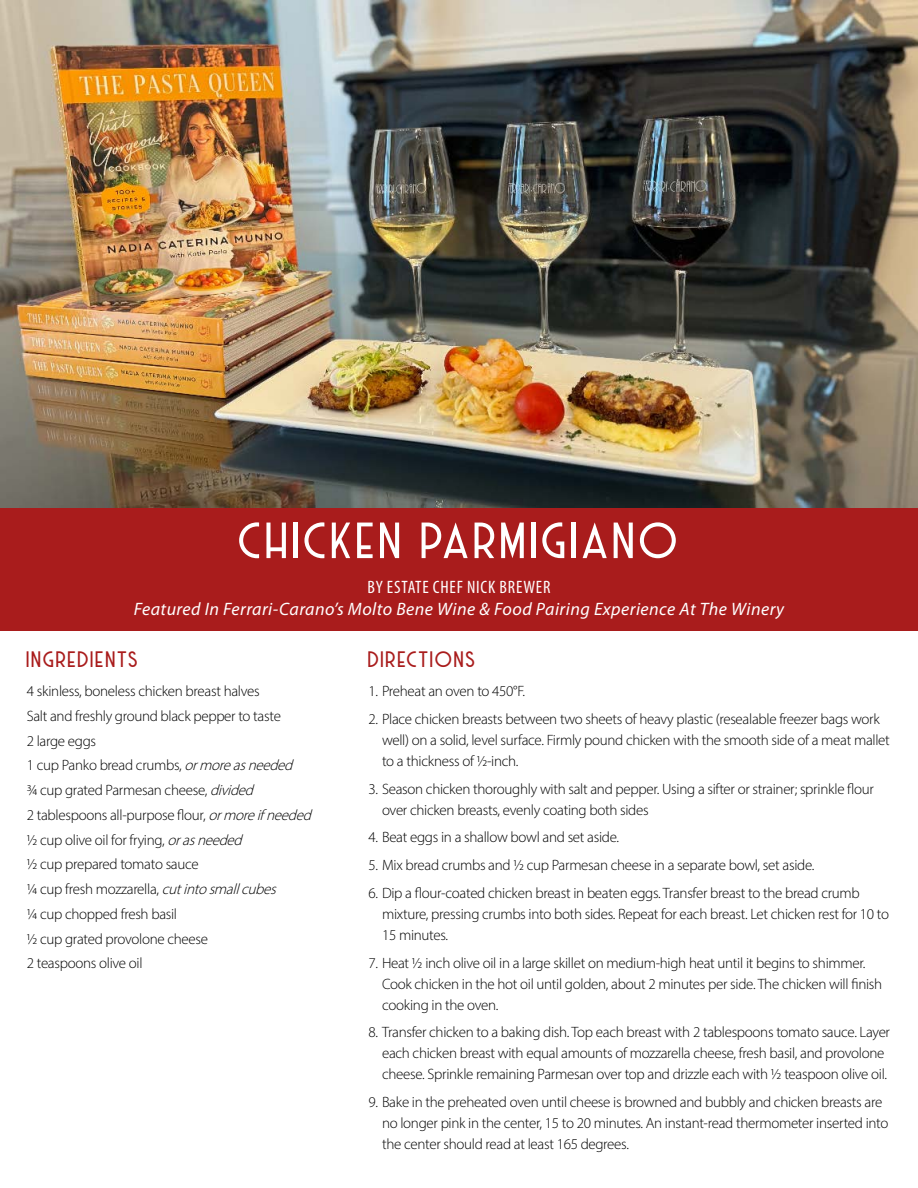
<style>
.page{position:relative;width:918px;height:1188px;background:#fff}
.page>*{position:absolute;margin:0;border:0;box-sizing:border-box;transform-origin:0 0}
.t1{font:51px "Haarlem Deco";letter-spacing:.075em;color:#fff}
.t2{font:22.5px "Haarlem Deco";letter-spacing:.075em;color:#a91c1c}
.t3{font:italic 18px "Myriad Pro";letter-spacing:.025em;color:#fff}
.t4{font:condensed 18px "Myriad Pro";letter-spacing:.045em;color:#fff}
.t5{font:300 15px/24.8px "Myriad Pro";letter-spacing:-.02em;color:#000}
.s1{font-style:italic}
</style>
<div class="page">
<img style="left:0;top:0;width:918px;height:508px">
<div style="left:1px;top:508px;width:917px;height:123px;background:#a91c1c"></div>
<h1 class="t1" style="left:239px;top:512px;width:441px">CHICKEN PARMIGIANO</h1>
<p class="t4" style="left:368px;top:576px;width:184px">BY ESTATE CHEF NICK BREWER</p>
<p class="t3" style="left:134px;top:598px;width:652px">Featured In Ferrari-Carano’s Molto Bene Wine &amp; Food Pairing Experience At The Winery</p>
<h2 class="t2" style="left:27px;top:647px;width:113px">INGREDIENTS</h2>
<p class="t5" style="left:27px;top:678px;width:290px">4 skinless, boneless chicken breast halves<br>Salt and freshly ground black pepper to taste<br>2 large eggs<br>1 cup Panko bread crumbs, <span class="s1">ormoreasneeded<br></span>¾ cup grated Parmesan cheese, <span class="s1">divided<br></span>2 tablespoons all-purpose flour, <span class="s1">ormoreif needed </span>½ cup olive oil for frying, <span class="s1">orasneeded<br></span>½ cup prepared tomato sauce<br>¼ cup fresh mozzarella, <span class="s1">cutintosmallcubes<br></span>¼ cup chopped fresh basil<br>½ cup grated provolone cheese<br>2 teaspoons olive oil</p>
<h2 class="t2" style="left:369px;top:647px;width:109px">DIRECTIONS</h2>
<p class="t5" style="left:369px;top:678px;width:158px">1. Preheat an oven to 450°F.</p>
<p class="t5" style="left:382px;top:708px;width:509px;line-height:21px;text-indent:-14px">2. Place chicken breasts between two sheets of heavy plastic (resealable freezer bags work well) on a solid, level surface. Firmly pound chicken with the smooth side of a meat mallet to a thickness of 1/2-inch.</p>
<p class="t5" style="left:382px;top:778px;width:494px;line-height:21px;text-indent:-14px">3. Season chicken thoroughly with salt and pepper. Using a sifter or strainer; sprinkle flour over chicken breasts, evenly coating both sides</p>
<p class="t5" style="left:369px;top:825px;width:252px">4. Beat eggs in a shallow bowl and set aside.</p>
<p class="t5" style="left:369px;top:852px;width:447px">5. Mix bread crumbs and 1/2 cup Parmesan cheese in a separate bowl, set aside.</p>
<p class="t5" style="left:382px;top:882px;width:509px;line-height:21px;text-indent:-14px">6. Dip a flour-coated chicken breast in beaten eggs. Transfer breast to the bread crumb mixture, pressing crumbs into both sides. Repeat for each breast. Let chicken rest for 10 to<br>15 minutes.</p>
<p class="t5" style="left:382px;top:952px;width:502px;line-height:21px;text-indent:-14px">7. Heat 1/2 inch olive oil in a large skillet on medium-high heat until it begins to shimmer.<br>Cook chicken in the hot oil until golden, about 2 minutes per side. The chicken will finish cooking in the oven.</p>
<p class="t5" style="left:382px;top:1022px;width:510px;line-height:21px;text-indent:-14px">8. Transfer chicken to a baking dish. Top each breast with 2 tablespoons tomato sauce. Layer each chicken breast with equal amounts of mozzarella cheese, fresh basil, and provolone cheese. Sprinkle remaining Parmesan over top and drizzle each with 1/2 teaspoon olive oil.</p>
<p class="t5" style="left:382px;top:1091px;width:508px;line-height:21px;text-indent:-14px">9. Bake in the preheated oven until cheese is browned and bubbly and chicken breasts are no longer pink in the center, 15 to 20 minutes. An instant-read thermometer inserted into the center should read at least 165 degrees.</p>
</div>
